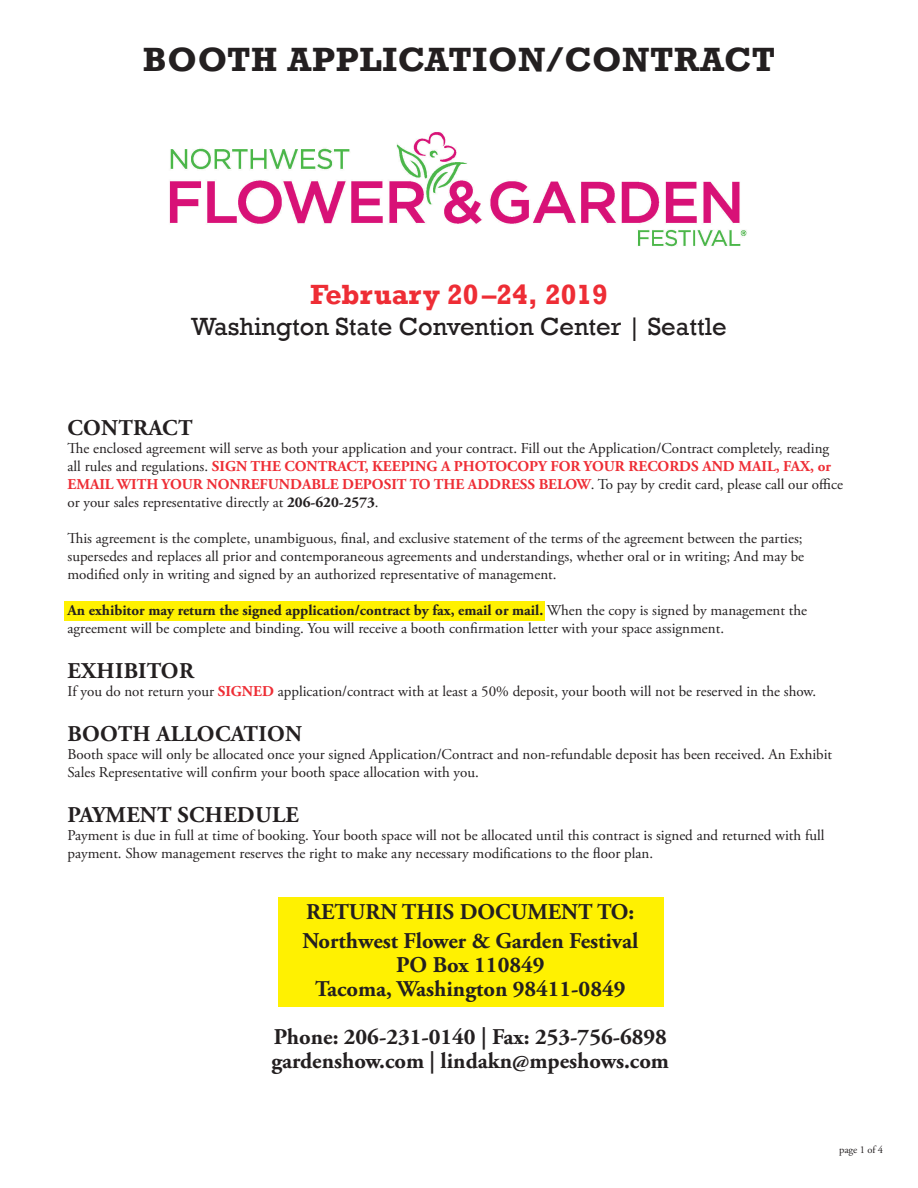
<style>
.page{position:relative;width:918px;height:1188px;background:#fff}
.page>*{position:absolute;margin:0;border:0;box-sizing:border-box;transform-origin:0 0}
.t1{font:700 34.5px "Rockwell";letter-spacing:.02em;color:#231f20}
.t2{font:700 28.5px "Rockwell";color:#ee2d35}
.t3{font:25.5px "Rockwell";color:#231f20}
.t4{font:700 22.5px "Adobe Garamond Pro";color:#231f20}
.t5{font:15px/18px "Adobe Garamond Pro";color:#231f20}
.t6{font:10.5px "Adobe Garamond Pro";letter-spacing:-.01em;color:#231f20}
.s1{font-weight:700;color:#ee2d35}
.s2{font-weight:700}
</style>
<div class="page">
<div style="left:278px;top:897px;width:385px;height:110px;background:#fff101"></div>
<div style="left:64px;top:601px;width:481px;height:20px;background:#fff101"></div>
<img style="left:169px;top:132px;width:578px;height:115px">
<p class="t1" style="left:143px;top:39px;width:634px">BOOTH APPLICATION/CONTRACT</p>
<p class="t2" style="left:310px;top:277px;width:299px">February 20–24, 2019</p>
<p class="t3" style="left:191px;top:312px;width:537px">Washington State Convention Center | Seattle</p>
<p class="t4" style="left:68px;top:415px;width:126px">CONTRACT</p>
<p class="t5" style="left:68px;top:440px;width:777px">The enclosed agreement will serve as both your application and your contract. Fill out the Application/Contract completely, reading all rules and regulations. <span class="s1">SIGN THE CONTRACT, KEEPING A PHOTOCOPY FOR YOUR RECORDS AND MAIL, FAX, or EMAIL WITH YOUR NONREFUNDABLE DEPOSIT TO THE ADDRESS BELOW</span>. To pay by credit card, please call our office or your sales representative directly at <span class="s2">206-620-2573</span>.</p>
<p class="t5" style="left:68px;top:530px;width:737px">This agreement is the complete, unambiguous, final, and exclusive statement of the terms of the agreement between the parties;</p>
<p class="t5" style="left:68px;top:548px;width:738px">supersedes and replaces all prior and contemporaneous agreements and understandings, whether oral or in writing; And may be</p>
<p class="t5" style="left:68px;top:566px;width:491px">modified only in writing and signed by an authorized representative of management.</p>
<p class="t5" style="left:68px;top:602px;width:741px"><span class="s2">An exhibitor may return the signed application/contract by fax, email or mail.</span> When the copy is signed by management the agreement will be complete and binding. You will receive a booth confirmation letter with your space assignment.</p>
<p class="t4" style="left:68px;top:658px;width:128px">EXHIBITOR</p>
<p class="t5" style="left:68px;top:683px;width:750px">If you do not return your <span class="s1">SIGNED</span> application/contract with at least a 50% deposit, your booth will not be reserved in the show.</p>
<p class="t4" style="left:68px;top:721px;width:236px">BOOTH ALLOCATION</p>
<p class="t5" style="left:68px;top:746px;width:766px">Booth space will only be allocated once your signed Application/Contract and non-refundable deposit has been received. An Exhibit</p>
<p class="t5" style="left:68px;top:764px;width:413px">Sales Representative will confirm your booth space allocation with you.</p>
<p class="t4" style="left:68px;top:802px;width:233px">PAYMENT SCHEDULE</p>
<p class="t5" style="left:68px;top:827px;width:759px">Payment is due in full at time of booking. Your booth space will not be allocated until this contract is signed and returned with full payment. Show management reserves the right to make any necessary modifications to the floor plan.</p>
<p class="t4" style="left:306px;top:899px;width:330px">RETURN THIS DOCUMENT TO:</p>
<p class="t4" style="left:302px;top:928px;width:337px">Northwest Flower &amp; Garden Festival</p>
<p class="t4" style="left:396px;top:952px;width:150px">PO Box 110849</p>
<p class="t4" style="left:315px;top:976px;width:312px">Tacoma, Washington 98411-0849</p>
<p class="t4" style="left:274px;top:1024px;width:395px">Phone: 206-231-0140 | Fax: 253-756-6898</p>
<p class="t4" style="left:272px;top:1048px;width:399px">gardenshow.com | lindakn@mpeshows.com</p>
<p class="t6" style="left:839px;top:1144px;width:45px">page 1 of 4</p>
</div>
